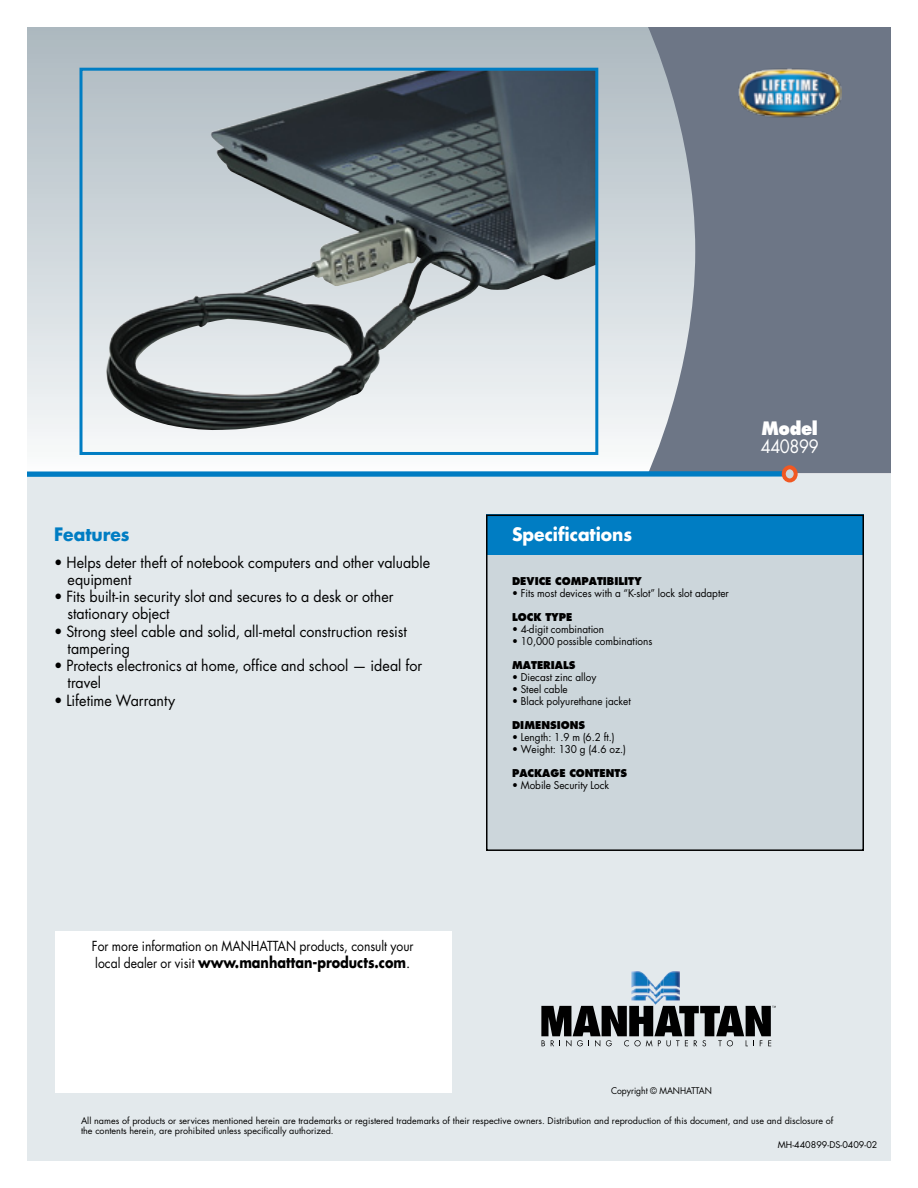
<style>
.page{position:relative;width:918px;height:1188px;background:#fff}
.page>*{position:absolute;margin:0;border:0;box-sizing:border-box;transform-origin:0 0}
.t1{font:700 18px "Futura Std";color:#fff;scale:.95 1}
.t2{font:700 18px "Futura Std";color:#007dc3;scale:.95 1}
.t3{font:18px "Futura Std";letter-spacing:-.025em;color:#fff;scale:.9 1}
.t4{font:800 18px "Futura Std";color:#fff;scale:.9 1}
.t5{font:15px/17.2px "Futura Std";color:#000;scale:.95 1}
.t6{font:700 15px "Futura Std";color:#000;scale:.85 1}
.t7{font:13.5px "Futura Std";color:#000;scale:.9 1}
.t8{font:10.5px "Futura Std";color:#000;scale:.95 1}
.t9{font:800 10.5px "Futura Std";color:#000;scale:.95 1}
.t10{font:9px/10.5px "Futura Std";color:#000}
.t11{font:9px "Futura Std";color:#000;scale:.95 1}
.s1{font-weight:400;font-size:13.5px}
.s2{font-weight:400}
</style>
<div class="page">
<div style="left:27px;top:27px;width:675px;height:447px;background:linear-gradient(to bottom,#a9b7bf,#f7fafb)"></div>
<svg style="left:648px;top:27px;width:243px;height:446px;background:#7a8391"></svg>
<div style="left:27px;top:474px;width:864px;height:687px;background:#e3e9ec"></div>
<div style="left:487px;top:515px;width:377px;height:335px;background:#ccd6db"></div>
<div style="left:27px;top:471px;width:756px;height:6px;background:#007cc2"></div>
<div style="left:784px;top:467px;width:12px;height:13px;background:#ccd6db;border-radius:50%"></div>
<div style="left:782px;top:465px;width:16px;height:17px;border:4px solid #f15822;border-radius:50%"></div>
<div style="left:486px;top:514px;width:378px;height:41px;background:#007dc3"></div>
<div style="left:486px;top:515px;width:378px;height:336px;border:2px solid #000"></div>
<div style="left:55px;top:931px;width:396px;height:162px;background:#fff"></div>
<img style="left:738px;top:68px;width:103px;height:50px">
<img style="left:631px;top:971px;width:17px;height:30px">
<img style="left:664px;top:971px;width:16px;height:30px">
<img style="left:647px;top:978px;width:4px;height:22px">
<img style="left:660px;top:978px;width:4px;height:22px">
<img style="left:651px;top:982px;width:3px;height:21px">
<img style="left:657px;top:982px;width:3px;height:21px">
<img style="left:654px;top:986px;width:3px;height:19px">
<svg style="left:541px;top:1006px;width:235px;height:41px"></svg>
<img style="left:105px;top:72px;width:489px;height:359px">
<div style="left:80px;top:68px;width:518px;height:387px;border:3px solid #007dc3"></div>
<p class="t2" style="left:54px;top:523px;width:81px">Features</p>
<p class="t5" style="left:67px;top:554px;width:383px;text-indent:-13px">• Helps deter theft of notebook computers and other valuable equipment</p>
<p class="t5" style="left:67px;top:588px;width:345px;text-indent:-13px">• Fits built-in security slot and secures to a desk or other stationary object</p>
<p class="t5" style="left:67px;top:623px;width:359px;text-indent:-13px">• Strong steel cable and solid, all-metal construction resist tampering</p>
<p class="t5" style="left:67px;top:657px;width:375px;text-indent:-13px">• Protects electronics at home, office and school — ideal for travel</p>
<p class="t5" style="left:54px;top:692px;width:129px">• Lifetime Warranty</p>
<p class="t7" style="left:92px;top:938px;width:359px">For more information on MANHATTAN products, consult your</p>
<p class="t6" style="left:95px;top:952px;width:372px"><span class="s1">local dealer or visit</span> www.manhattan-products.com<span class="s2">.</span></p>
<p class="t1" style="left:512px;top:522px;width:128px">Specifications</p>
<p class="t9" style="left:512px;top:574px;width:138px">DEVICE COMPATIBILITY</p>
<p class="t8" style="left:512px;top:586px;width:230px">• Fits most devices with a “K-slot” lock slot adapter</p>
<p class="t9" style="left:512px;top:610px;width:65px">LOCK TYPE</p>
<p class="t8" style="left:512px;top:622px;width:98px">• 4-digit combination</p>
<p class="t8" style="left:512px;top:634px;width:149px">• 10,000 possible combinations</p>
<p class="t9" style="left:512px;top:658px;width:61px">MATERIALS</p>
<p class="t8" style="left:512px;top:670px;width:90px">• Diecast zinc alloy</p>
<p class="t8" style="left:512px;top:682px;width:60px">• Steel cable</p>
<p class="t8" style="left:512px;top:694px;width:127px">• Black polyurethane jacket</p>
<p class="t9" style="left:512px;top:718px;width:77px">DIMENSIONS</p>
<p class="t8" style="left:512px;top:730px;width:110px">• Length: 1.9 m (6.2 ft.)</p>
<p class="t8" style="left:512px;top:742px;width:122px">• Weight: 130 g (4.6 oz.)</p>
<p class="t9" style="left:512px;top:766px;width:121px">PACKAGE CONTENTS</p>
<p class="t8" style="left:512px;top:778px;width:104px">• Mobile Security Lock</p>
<p class="t4" style="left:761px;top:417px;width:64px">MODEL</p>
<p class="t3" style="left:761px;top:435px;width:66px">440899</p>
<p class="t11" style="left:611px;top:1084px;width:108px">Copyright © MANHATTAN</p>
<p class="t10" style="left:81px;top:1115px;width:754px">All names of products or services mentioned herein are trademarks or registered trademarks of their respective owners. Distribution and reproduction of this document, and use and disclosure of the contents herein, are prohibited unless specifically authorized.</p>
<p class="t10" style="left:778px;top:1139px;width:101px">MH-440899-DS-0409-02</p>
</div>
